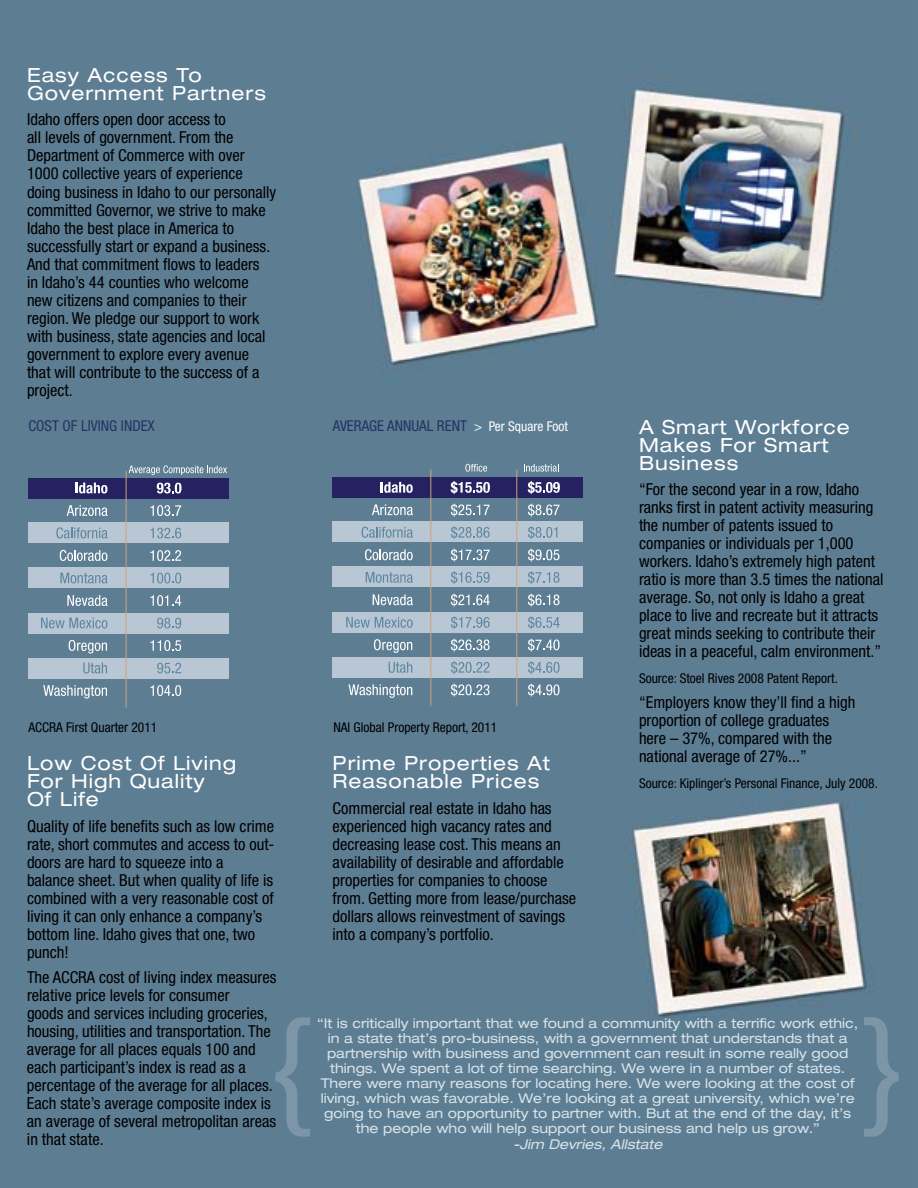
<style>
.page{position:relative;width:918px;height:1188px;background:#fff}
.page>*{position:absolute;margin:0;border:0;box-sizing:border-box;transform-origin:0 0}
.t1{font:expanded 132px "Helvetica Neue";color:#fff}
.t2{font:expanded 19.5px/18px "Helvetica Neue";letter-spacing:.05em;color:#fff}
.t3{font:condensed 16.5px/18px "Helvetica Neue";color:#000}
.t4{font:condensed 15px "Helvetica Neue";color:#233363}
.t5{font:expanded 13.5px/15px "Helvetica Neue";color:#d8e3e9;text-align:center}
.t6{font:condensed 13.5px "Helvetica Neue";color:#000}
.t7{font:italic expanded 13.5px "Helvetica Neue";color:#d8e3e9}
.s1{font-size:13.5px;color:#fff}
</style>
<div class="page">
<img style="left:0;top:0;width:918px;height:1188px">
<div style="left:28px;top:478px;width:201px;height:20px;background:#262262"></div>
<div style="left:28px;top:523px;width:201px;height:20px;background:#b9c7d4"></div>
<div style="left:28px;top:568px;width:201px;height:20px;background:#b9c7d4"></div>
<div style="left:28px;top:613px;width:201px;height:20px;background:#b9c7d4"></div>
<div style="left:28px;top:658px;width:201px;height:20px;background:#b9c7d4"></div>
<hr style="left:126px;top:471px;width:1px;height:237px;background:#cca37d">
<svg style="left:157px;top:483px;width:24px;height:10px"></svg>
<svg style="left:150px;top:505px;width:31px;height:11px"></svg>
<svg style="left:150px;top:528px;width:31px;height:10px"></svg>
<svg style="left:150px;top:550px;width:31px;height:11px"></svg>
<svg style="left:150px;top:573px;width:31px;height:10px"></svg>
<svg style="left:150px;top:595px;width:31px;height:11px"></svg>
<svg style="left:157px;top:618px;width:24px;height:10px"></svg>
<svg style="left:150px;top:640px;width:31px;height:11px"></svg>
<svg style="left:157px;top:663px;width:24px;height:10px"></svg>
<svg style="left:150px;top:685px;width:31px;height:11px"></svg>
<svg style="left:75px;top:483px;width:32px;height:11px"></svg>
<svg style="left:67px;top:505px;width:41px;height:11px"></svg>
<svg style="left:56px;top:527px;width:52px;height:11px"></svg>
<svg style="left:60px;top:550px;width:47px;height:11px"></svg>
<svg style="left:60px;top:573px;width:48px;height:10px"></svg>
<svg style="left:67px;top:595px;width:41px;height:11px"></svg>
<svg style="left:41px;top:618px;width:66px;height:10px"></svg>
<svg style="left:69px;top:640px;width:38px;height:14px"></svg>
<svg style="left:83px;top:663px;width:24px;height:10px"></svg>
<svg style="left:43px;top:685px;width:64px;height:14px"></svg>
<svg style="left:129px;top:465px;width:98px;height:10px"></svg>
<div style="left:333px;top:478px;width:250px;height:20px;background:#262262"></div>
<div style="left:333px;top:522px;width:250px;height:20px;background:#b9c7d4"></div>
<div style="left:333px;top:567px;width:250px;height:20px;background:#b9c7d4"></div>
<div style="left:333px;top:613px;width:250px;height:20px;background:#b9c7d4"></div>
<div style="left:333px;top:657px;width:250px;height:21px;background:#b9c7d4"></div>
<svg style="left:451px;top:481px;width:39px;height:13px"></svg>
<svg style="left:451px;top:504px;width:39px;height:13px"></svg>
<svg style="left:451px;top:526px;width:39px;height:13px"></svg>
<svg style="left:451px;top:549px;width:39px;height:13px"></svg>
<svg style="left:451px;top:571px;width:39px;height:13px"></svg>
<svg style="left:451px;top:594px;width:39px;height:13px"></svg>
<svg style="left:451px;top:616px;width:39px;height:13px"></svg>
<svg style="left:451px;top:639px;width:39px;height:13px"></svg>
<svg style="left:451px;top:661px;width:39px;height:13px"></svg>
<svg style="left:451px;top:684px;width:39px;height:13px"></svg>
<svg style="left:528px;top:481px;width:32px;height:13px"></svg>
<svg style="left:528px;top:504px;width:32px;height:13px"></svg>
<svg style="left:528px;top:526px;width:29px;height:13px"></svg>
<svg style="left:528px;top:549px;width:31px;height:13px"></svg>
<svg style="left:528px;top:571px;width:32px;height:13px"></svg>
<svg style="left:528px;top:594px;width:32px;height:13px"></svg>
<svg style="left:528px;top:616px;width:32px;height:13px"></svg>
<svg style="left:528px;top:639px;width:32px;height:13px"></svg>
<svg style="left:528px;top:661px;width:32px;height:13px"></svg>
<svg style="left:528px;top:684px;width:32px;height:13px"></svg>
<svg style="left:381px;top:482px;width:32px;height:11px"></svg>
<svg style="left:372px;top:504px;width:41px;height:11px"></svg>
<svg style="left:362px;top:527px;width:51px;height:11px"></svg>
<svg style="left:365px;top:549px;width:48px;height:11px"></svg>
<svg style="left:366px;top:572px;width:47px;height:11px"></svg>
<svg style="left:373px;top:594px;width:40px;height:11px"></svg>
<svg style="left:346px;top:617px;width:67px;height:11px"></svg>
<svg style="left:374px;top:639px;width:38px;height:14px"></svg>
<svg style="left:389px;top:662px;width:23px;height:11px"></svg>
<svg style="left:349px;top:684px;width:63px;height:14px"></svg>
<hr style="left:517px;top:469px;width:1px;height:237px;background:#cca37d">
<hr style="left:431px;top:469px;width:1px;height:237px;background:#cca37d">
<svg style="left:465px;top:464px;width:22px;height:8px"></svg>
<svg style="left:524px;top:464px;width:35px;height:8px"></svg>
<p class="t2" style="left:27px;top:66px;width:240px">Easy Access To<br>Government Partners</p>
<p class="t3" style="left:27px;top:111px;width:251px">Idaho offers open door access to<br>all levels of government. From the Department of Commerce with over 1000 collective years of experience doing business in Idaho to our personally committed Governor, we strive to make Idaho the best place in America to successfully start or expand a business.<br>And that commitment flows to leaders<br>in Idaho’s 44 counties who welcome new citizens and companies to their region. We pledge our support to work with business, state agencies and local government to explore every avenue that will contribute to the success of a project.</p>
<p class="t2" style="left:639px;top:417px;width:212px">A Smart Workforce<br>Makes For Smart<br>Business</p>
<p class="t3" style="left:639px;top:480px;width:246px">“For the second year in a row, Idaho ranks first in patent activity measuring the number of patents issued to companies or individuals per 1,000 workers. Idaho’s extremely high patent ratio is more than 3.5 times the national average. So, not only is Idaho a great place to live and recreate but it attracts great minds seeking to contribute their ideas in a peaceful, calm environment.”</p>
<p class="t6" style="left:639px;top:670px;width:200px">Source: Stoel Rives 2008 Patent Report.</p>
<p class="t3" style="left:639px;top:693px;width:218px">“Employers know they’ll find a high proportion of college graduates here – 37%, compared with the national average of 27%...”</p>
<p class="t6" style="left:639px;top:775px;width:241px">Source: Kiplinger’s Personal Finance, July 2008.</p>
<p class="t4" style="left:28px;top:417px;width:128px">COST OF LIVING INDEX</p>
<p class="t4" style="left:333px;top:417px;width:237px">AVERAGE ANNUAL RENT <span class="s1">&gt; Per Square Foot</span></p>
<p class="t6" style="left:28px;top:719px;width:130px">ACCRA First Quarter 2011</p>
<p class="t6" style="left:333px;top:719px;width:166px">NAI Global Property Report, 2011</p>
<p class="t2" style="left:27px;top:754px;width:211px">Low Cost Of Living<br>For High Quality<br>Of Life</p>
<p class="t3" style="left:27px;top:817px;width:249px">Quality of life benefits such as low crime rate, short commutes and access to out&shy;doors are hard to squeeze into a balance sheet. But when quality of life is combined with a very reasonable cost of living it can only enhance a company’s bottom line. Idaho gives that one, two punch!</p>
<p class="t3" style="left:27px;top:968px;width:251px">The ACCRA cost of living index measures relative price levels for consumer<br>goods and services including groceries, housing, utilities and transportation. The average for all places equals 100 and each participant’s index is read as a percentage of the average for all places.<br>Each state’s average composite index is an average of several metropolitan areas in that state.</p>
<p class="t2" style="left:333px;top:754px;width:219px">Prime Properties At<br>Reasonable Prices</p>
<p class="t3" style="left:333px;top:799px;width:245px">Commercial real estate in Idaho has experienced high vacancy rates and decreasing lease cost. This means an availability of desirable and affordable properties for companies to choose from. Getting more from lease/purchase dollars allows reinvestment of savings into a company’s portfolio.</p>
<h1 class="t1" style="left:269px;top:984px;width:45px">{</h1>
<h1 class="t1" style="left:861px;top:984px;width:45px">}</h1>
<p class="t5" style="left:317px;top:1015px;width:543px">“It is critically important that we found a community with a terrific work ethic, in a state that’s pro-business, with a government that understands that a partnership with business and government can result in some really good things. We spent a lot of time searching. We were in a number of states.<br>There were many reasons for locating here. We were looking at the cost of living, which was favorable. We’re looking at a great university, which we’re going to have an opportunity to partner with. But at the end of the day, it’s the people who will help support our business and help us grow.”</p>
<p class="t7" style="left:513px;top:1136px;width:151px">-Jim Devries, Allstate</p>
</div>
